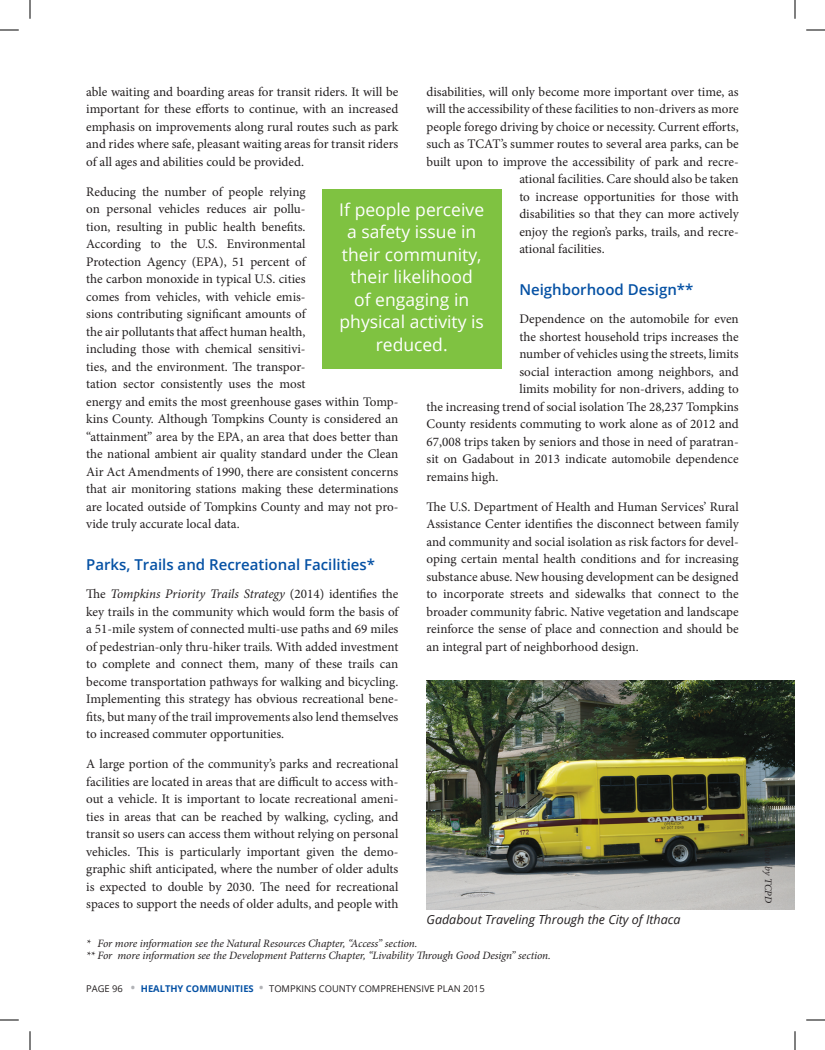
<style>
.page{position:relative;width:825px;height:1050px;background:#fff}
.page>*{position:absolute;margin:0;border:0;box-sizing:border-box;transform-origin:0 0}
.Heading_2--TB{font:17.5px/22.5px "Open Sans";color:#fff;text-align:center}
.Heading_2--TB-2{font:600 15px "Open Sans";color:#0551a4}
.BODY_COPY-TB{font:13.12px/17.5px "Minion Pro";color:#231f20;text-align:justify}
.Callout-new-TB{font:italic 12.5px "Open Sans";color:#231f20}
.BODY_COPY-TB-2{font:italic 11.25px "Minion Pro";letter-spacing:-.01em;color:#231f20}
.BODY_COPY-TB-3{font:italic 10px "Minion Pro";color:#231f20}
.FOOTER--tb{font:9.38px "Open Sans";color:#231f20}
.s1{font-style:italic}
.s2{font-size:15px;color:#b2b3b7}
.s3{font-weight:700;color:#0551a4}
</style>
<div class="page">
<div style="left:322px;top:189px;width:180px;height:180px;background:#7fc241"></div>
<img style="left:427px;top:681px;width:368px;height:228px">
<svg style="left:0;top:29px;width:19px;height:2px"></svg>
<svg style="left:806px;top:29px;width:19px;height:2px"></svg>
<svg style="left:0;top:1019px;width:19px;height:2px"></svg>
<svg style="left:806px;top:1019px;width:19px;height:2px"></svg>
<svg style="left:29px;top:0;width:2px;height:19px"></svg>
<svg style="left:29px;top:1031px;width:2px;height:19px"></svg>
<svg style="left:794px;top:0;width:2px;height:19px"></svg>
<svg style="left:794px;top:1031px;width:2px;height:19px"></svg>
<p class="BODY_COPY-TB" style="left:86px;top:83px;width:314px">able waiting and boarding areas for transit riders. It will be important for these efforts to continue, with an increased emphasis on improvements along rural routes such as park and rides where safe, pleasant waiting areas for transit riders of all ages and abilities could be provided.</p>
<p class="BODY_COPY-TB" style="left:86px;top:183px;width:314px;text-align:left">Reducing the number of people relying<br>on personal vehicles reduces air pollu-<br>tion, resulting in public health benefits.<br>According to the U.S. Environmental<br>Protection Agency (EPA), 51 percent of<br>the carbon monoxide in typical U.S. cities<br>comes from vehicles, with vehicle emis-<br>sions contributing significant amounts of<br>the air pollutants that affect human health,<br>including those with chemical sensitivi-<br>ties, and the environment. The transpor-<br>tation sector consistently uses the most<br>energy and emits the most greenhouse gases within Tomp&shy;kins County. Although Tompkins County is considered an “attainment” area by the EPA, an area that does better than the national ambient air quality standard under the Clean Air Act Amendments of 1990, there are consistent concerns that air monitoring stations making these determinations are located outside of Tompkins County and may not pro&shy;vide truly accurate local data.</p>
<p class="Heading_2--TB-2" style="left:86px;top:554px;width:290px">Parks, Trails and Recreational Facilities*</p>
<p class="BODY_COPY-TB" style="left:86px;top:585px;width:314px">The <span class="s1">Tompkins Priority Trails Strategy</span> (2014) identifies the key trails in the community which would form the basis of a 51-mile system of connected multi-use paths and 69 miles of pedestrian-only thru-hiker trails. With added investment to complete and connect them, many of these trails can become transportation pathways for walking and bicycling.<br>Implementing this strategy has obvious recreational bene&shy;fits, but many of the trail improvements also lend themselves to increased commuter opportunities.</p>
<p class="BODY_COPY-TB" style="left:86px;top:755px;width:314px">A large portion of the community’s parks and recreational facilities are located in areas that are difficult to access with&shy;out a vehicle. It is important to locate recreational ameni&shy;ties in areas that can be reached by walking, cycling, and transit so users can access them without relying on personal vehicles. This is particularly important given the demo&shy;graphic shift anticipated, where the number of older adults is expected to double by 2030. The need for recreational spaces to support the needs of older adults, and people with</p>
<p class="BODY_COPY-TB" style="left:427px;top:83px;width:314px">disabilities, will only become more important over time, as</p>
<p class="BODY_COPY-TB" style="left:427px;top:100px;width:314px">will the accessibility of these facilities to non-drivers as more</p>
<p class="BODY_COPY-TB" style="left:427px;top:118px;width:314px">people forego driving by choice or necessity. Current efforts,</p>
<p class="BODY_COPY-TB" style="left:427px;top:135px;width:314px">such as TCAT’s summer routes to several area parks, can be</p>
<p class="BODY_COPY-TB" style="left:427px;top:153px;width:314px">built upon to improve the accessibility of park and recre-</p>
<p class="BODY_COPY-TB" style="left:519px;top:170px;width:221px">ational facilities. Care should also be taken</p>
<p class="BODY_COPY-TB" style="left:519px;top:188px;width:221px">to increase opportunities for those with</p>
<p class="BODY_COPY-TB" style="left:519px;top:205px;width:221px">disabilities so that they can more actively</p>
<p class="BODY_COPY-TB" style="left:519px;top:223px;width:221px">enjoy the region’s parks, trails, and recre-</p>
<p class="BODY_COPY-TB" style="left:519px;top:240px;width:87px">ational facilities.</p>
<p class="Heading_2--TB-2" style="left:519px;top:279px;width:175px">Neighborhood Design**</p>
<p class="BODY_COPY-TB" style="left:519px;top:310px;width:221px">Dependence on the automobile for even</p>
<p class="BODY_COPY-TB" style="left:519px;top:328px;width:221px">the shortest household trips increases the</p>
<p class="BODY_COPY-TB" style="left:519px;top:345px;width:221px">number of vehicles using the streets, limits</p>
<p class="BODY_COPY-TB" style="left:519px;top:363px;width:221px">social interaction among neighbors, and</p>
<p class="BODY_COPY-TB" style="left:519px;top:380px;width:221px">limits mobility for non-drivers, adding to</p>
<p class="BODY_COPY-TB" style="left:427px;top:398px;width:314px">the increasing trend of social isolation The 28,237 Tompkins</p>
<p class="BODY_COPY-TB" style="left:427px;top:415px;width:314px">County residents commuting to work alone as of 2012 and</p>
<p class="BODY_COPY-TB" style="left:427px;top:433px;width:314px">67,008 trips taken by seniors and those in need of paratran-</p>
<p class="BODY_COPY-TB" style="left:427px;top:450px;width:314px">sit on Gadabout in 2013 indicate automobile dependence</p>
<p class="BODY_COPY-TB" style="left:427px;top:468px;width:73px">remains high.</p>
<p class="BODY_COPY-TB" style="left:427px;top:498px;width:314px">The U.S. Department of Health and Human Services’ Rural Assistance Center identifies the disconnect between family and community and social isolation as risk factors for devel&shy;oping certain mental health conditions and for increasing substance abuse. New housing development can be designed to incorporate streets and sidewalks that connect to the broader community fabric. Native vegetation and landscape reinforce the sense of place and connection and should be an integral part of neighborhood design.</p>
<p class="Heading_2--TB" style="left:339px;top:198px;width:146px">If people perceive a safety issue in their community, their likelihood<br>of engaging in physical activity is reduced.</p>
<p class="Callout-new-TB" style="left:427px;top:911px;width:255px">Gadabout Traveling Through the City of Ithaca</p>
<p class="BODY_COPY-TB-2" style="left:86px;top:935px;width:333px">* For more information see the Natural Resources Chapter, “Access” section.</p>
<p class="BODY_COPY-TB-2" style="left:86px;top:948px;width:466px">** For more information see the Development Patterns Chapter, “Livability Through Good Design” section.</p>
<p class="FOOTER--tb" style="left:86px;top:982px;width:400px">PAGE 96 <span class="s2">•</span> <span class="s3">HEALTHY COMMUNITIES</span> <span class="s2">•</span> TOMPKINS COUNTY COMPREHENSIVE PLAN 2015</p>
<p class="BODY_COPY-TB-3" style="left:775px;top:841px;width:63px;rotate:90deg">Photo by TCPD</p>
</div>
